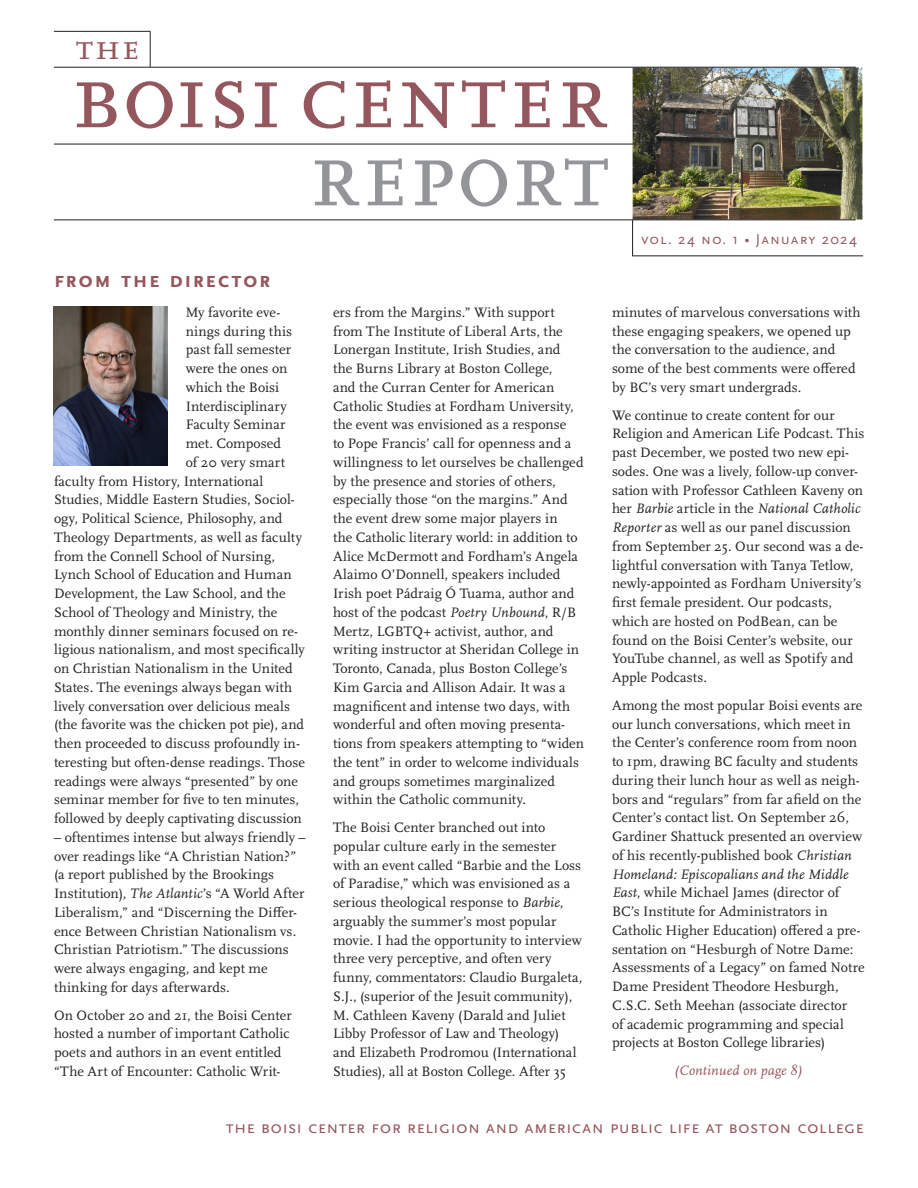
<style>
.page{position:relative;width:918px;height:1188px;background:#fff}
.page>*{position:absolute;margin:0;border:0;box-sizing:border-box;transform-origin:0 0}
.t1{font:97.05px "Scala OT";letter-spacing:.005em;color:#95575e}
.t2{font:97.05px "Scala OT";letter-spacing:.005em;color:#939598}
.t3{font:36.45px "Scala OT";color:#95575e}
.t4{font:700 22.5px "Scala Sans OT";letter-spacing:.06em;color:#95575e}
.t5{font:18px "Scala Sans OT";letter-spacing:.015em;color:#95575e}
.t6{font:15px "Scala Sans OT";letter-spacing:.065em;color:#95575e}
.t7{font:14.25px/18.8px "Scala OT";letter-spacing:.005em;color:#231f20}
.t8{font:italic 14.25px "Scala OT";letter-spacing:.005em;color:#95575e}
.s1{font-style:italic}
</style>
<div class="page">
<img style="left:54px;top:306px;width:114px;height:159px">
<img style="left:633px;top:68px;width:229px;height:152px">
<hr style="left:54px;top:31px;width:96px;height:1px;background:#231f20">
<hr style="left:54px;top:67px;width:802px;height:1px;background:#231f20">
<hr style="left:54px;top:144px;width:579px;height:1px;background:#231f20">
<hr style="left:54px;top:220px;width:802px;height:1px;background:#231f20">
<hr style="left:150px;top:32px;width:1px;height:35px;background:#231f20">
<hr style="left:632px;top:220px;width:1px;height:36px;background:#231f20">
<hr style="left:632px;top:256px;width:231px;height:1px;background:#231f20">
<p class="t3" style="left:76px;top:27px;width:64px">the</p>
<p class="t1" style="left:70px;top:43px;width:539px">boisi center</p>
<p class="t2" style="left:308px;top:121px;width:301px">report</p>
<p class="t6" style="left:641px;top:231px;width:218px">vol. 24 no. 1 • January 2024</p>
<p class="t4" style="left:54px;top:267px;width:218px">from the director</p>
<p class="t7" style="left:186px;top:303px;width:96px">My favorite eve-</p>
<p class="t7" style="left:186px;top:322px;width:108px">nings during this</p>
<p class="t7" style="left:186px;top:341px;width:107px">past fall semester</p>
<p class="t7" style="left:186px;top:359px;width:103px">were the ones on</p>
<p class="t7" style="left:186px;top:378px;width:95px">which the Boisi</p>
<p class="t7" style="left:186px;top:397px;width:103px">Interdisciplinary</p>
<p class="t7" style="left:186px;top:416px;width:101px">Faculty Seminar</p>
<p class="t7" style="left:186px;top:434px;width:97px">met. Composed</p>
<p class="t7" style="left:186px;top:453px;width:101px">of 20 very smart</p>
<p class="t7" style="left:54px;top:472px;width:211px">faculty from History, International</p>
<p class="t7" style="left:54px;top:491px;width:242px">Studies, Middle Eastern Studies, Sociol-</p>
<p class="t7" style="left:54px;top:509px;width:230px">ogy, Political Science, Philosophy, and</p>
<p class="t7" style="left:54px;top:528px;width:250px">Theology Departments, as well as faculty</p>
<p class="t7" style="left:54px;top:547px;width:223px">from the Connell School of Nursing,</p>
<p class="t7" style="left:54px;top:566px;width:239px">Lynch School of Education and Human</p>
<p class="t7" style="left:54px;top:584px;width:233px">Development, the Law School, and the</p>
<p class="t7" style="left:54px;top:603px;width:225px">School of Theology and Ministry, the</p>
<p class="t7" style="left:54px;top:622px;width:246px">monthly dinner seminars focused on re-</p>
<p class="t7" style="left:54px;top:641px;width:252px">ligious nationalism, and most specifically</p>
<p class="t7" style="left:54px;top:659px;width:240px">on Christian Nationalism in the United</p>
<p class="t7" style="left:54px;top:678px;width:240px">States. The evenings always began with</p>
<p class="t7" style="left:54px;top:697px;width:238px">lively conversation over delicious meals</p>
<p class="t7" style="left:54px;top:716px;width:252px">(the favorite was the chicken pot pie), and</p>
<p class="t7" style="left:54px;top:734px;width:247px">then proceeded to discuss profoundly in-</p>
<p class="t7" style="left:54px;top:753px;width:253px">teresting but often-dense readings. Those</p>
<p class="t7" style="left:54px;top:772px;width:246px">readings were always “presented” by one</p>
<p class="t7" style="left:54px;top:791px;width:247px">seminar member for five to ten minutes,</p>
<p class="t7" style="left:54px;top:809px;width:249px">followed by deeply captivating discussion</p>
<p class="t7" style="left:54px;top:828px;width:253px">– oftentimes intense but always friendly – over readings like “A Christian Nation?” (a report published by the Brookings Institution), <span class="s1">The Atlantic</span>’s “A World After Liberalism,” and “Discerning the Differ&shy;ence Between Christian Nationalism vs.<br>Christian Patriotism.” The discussions were always engaging, and kept me thinking for days afterwards.</p>
<p class="t7" style="left:54px;top:1006px;width:239px">On October 20 and 21, the Boisi Center hosted a number of important Catholic poets and authors in an event entitled “The Art of Encounter: Catholic Writ-</p>
<p class="t7" style="left:333px;top:303px;width:253px">ers from the Margins.” With support from The Institute of Liberal Arts, the Lonergan Institute, Irish Studies, and<br>the Burns Library at Boston College,<br>and the Curran Center for American Catholic Studies at Fordham University, the event was envisioned as a response<br>to Pope Francis’ call for openness and a willingness to let ourselves be challenged by the presence and stories of others, especially those “on the margins.” And the event drew some major players in<br>the Catholic literary world: in addition to Alice McDermott and Fordham’s Angela Alaimo O’Donnell, speakers included Irish poet Pádraig Ó Tuama, author and host of the podcast <span class="s1">Poetry Unbound</span>, R/B Mertz, LGBTQ+ activist, author, and writing instructor at Sheridan College in Toronto, Canada, plus Boston College’s Kim Garcia and Allison Adair. It was a magnificent and intense two days, with wonderful and often moving presenta&shy;tions from speakers attempting to “widen the tent” in order to welcome individuals and groups sometimes marginalized within the Catholic community.</p>
<p class="t7" style="left:333px;top:818px;width:251px">The Boisi Center branched out into popular culture early in the semester with an event called “Barbie and the Loss of Paradise,” which was envisioned as a serious theological response to <span class="s1">Barbie</span>, arguably the summer’s most popular movie. I had the opportunity to interview three very perceptive, and often very funny, commentators: Claudio Burgaleta, S.J., (superior of the Jesuit community), M. Cathleen Kaveny (Darald and Juliet Libby Professor of Law and Theology) and Elizabeth Prodromou (International Studies), all at Boston College. After 35</p>
<p class="t7" style="left:612px;top:303px;width:250px">minutes of marvelous conversations with these engaging speakers, we opened up the conversation to the audience, and some of the best comments were offered by BC’s very smart undergrads.</p>
<p class="t7" style="left:612px;top:406px;width:254px">We continue to create content for our Religion and American Life Podcast. This past December, we posted two new epi&shy;sodes. One was a lively, follow-up conver&shy;sation with Professor Cathleen Kaveny on her <span class="s1">Barbie</span> article in the <span class="s1">National Catholic Reporter</span> as well as our panel discussion from September 25. Our second was a de&shy;lightful conversation with Tanya Tetlow, newly-appointed as Fordham University’s first female president. Our podcasts, which are hosted on PodBean, can be found on the Boisi Center’s website, our YouTube channel, as well as Spotify and Apple Podcasts.</p>
<p class="t7" style="left:612px;top:696px;width:254px">Among the most popular Boisi events are our lunch conversations, which meet in the Center’s conference room from noon to 1pm, drawing BC faculty and students during their lunch hour as well as neigh&shy;bors and “regulars” from far afield on the Center’s contact list. On September 26, Gardiner Shattuck presented an overview of his recently-published book <span class="s1">Christian Homeland: Episcopalians and the Middle East</span>, while Michael James (director of BC’s Institute for Administrators in Catholic Higher Education) offered a pre&shy;sentation on “Hesburgh of Notre Dame:<br>Assessments of a Legacy” on famed Notre Dame President Theodore Hesburgh, C.S.C. Seth Meehan (associate director<br>of academic programming and special projects at Boston College libraries)</p>
<p class="t8" style="left:674px;top:1063px;width:130px">(Continued on page 8)</p>
<p class="t5" style="left:226px;top:1118px;width:640px">the boisi center for religion and american public life at boston college</p>
</div>
